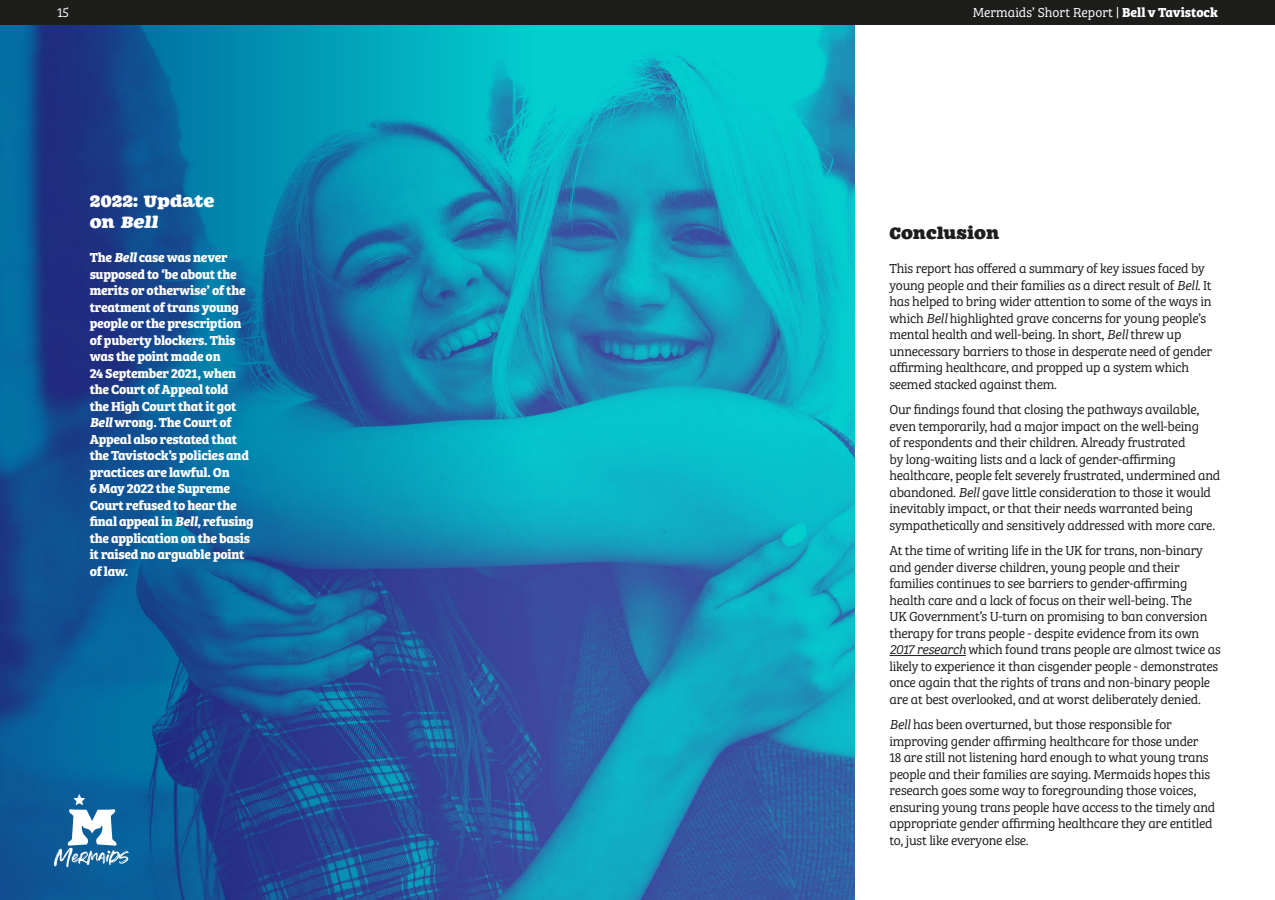
<style>
.page{position:relative;width:1275px;height:900px;background:#fff}
.page>*{position:absolute;margin:0;border:0;box-sizing:border-box;transform-origin:0 0}
.t1{font:900 16.8px/21px "Westin";color:#fff}
.t2{font:900 16.8px "Westin";color:#1d1d1b}
.t3{font:13.5px/16.5px "Bree Serif Lt";letter-spacing:-.02em;color:#1d1d1b}
.t4{font:700 13.5px/16.5px "Bree Serif";letter-spacing:-.02em;color:#fff}
.t5{font:13.5px "Bree Serif Lt";color:#fff}
.s1{font-family:"Bree Serif";font-weight:700}
.s2{font-style:italic}
</style>
<div class="page">
<img style="left:578px;top:25px;width:277px;height:875px">
<svg style="left:0;top:25px;width:578px;height:875px;background:#146aa1"></svg>
<hr style="left:890px;top:655px;width:76px;height:1px;background:#1d1d1b">
<svg style="left:54px;top:794px;width:75px;height:73px"></svg>
<div style="left:0;top:0;width:1275px;height:25px;background:#1d1d1b"></div>
<p class="t5" style="left:57px;top:3px;width:13px">15</p>
<p class="t5" style="left:973px;top:3px;width:247px">Mermaids’ Short Report | <span class="s1">Bell v Tavistock</span></p>
<p class="t1" style="left:90px;top:191px;width:126px">2022: Update o n Bell</p>
<p class="t4" style="left:90px;top:249px;width:165px">The <span class="s2">Bell</span> case was never supposed to ‘be about the merits or otherwise’ of the treatment of trans young people or the prescription of puberty blockers. This was the point made on<br>24 September 2021, when the Court of Appeal told<br>the High Court that it got<br><span class="s2">Bell</span> wrong. The Court of<br>Appeal also restated that the Tavistock’s policies and practices are lawful. On<br>6 May 2022 the Supreme<br>Court refused to hear the final appeal in <span class="s2">Bell</span>, refusing the application on the basis it raised no arguable point of law.</p>
<p class="t2" style="left:890px;top:222px;width:112px">Conclusion</p>
<p class="t3" style="left:890px;top:260px;width:324px">This report has offered a summary of key issues faced by young people and their families as a direct result of <span class="s2">Bell</span>. It has helped to bring wider attention to some of the ways in which <span class="s2">Bell</span> highlighted grave concerns for young people’s mental health and well-being. In short, <span class="s2">Bell</span> threw up unnecessary barriers to those in desperate need of gender affirming healthcare, and propped up a system which seemed stacked against them.</p>
<p class="t3" style="left:890px;top:401px;width:332px">Our findings found that closing the pathways available, even temporarily, had a major impact on the well-being<br>of respondents and their children. Already frustrated<br>by long-waiting lists and a lack of gender-affirming healthcare, people felt severely frustrated, undermined and abandoned. <span class="s2">Bell</span> gave little consideration to those it would inevitably impact, or that their needs warranted being sympathetically and sensitively addressed with more care.</p>
<p class="t3" style="left:890px;top:542px;width:333px">At the time of writing life in the UK for trans, non-binary and gender diverse children, young people and their families continues to see barriers to gender-affirming health care and a lack of focus on their well-being. The<br>UK Government’s U-turn on promising to ban conversion therapy for trans people - despite evidence from its own <span class="s2">2017 research</span> which found trans people are almost twice as likely to experience it than cisgender people - demonstrates once again that the rights of trans and non-binary people are at best overlooked, and at worst deliberately denied.</p>
<p class="t3" style="left:890px;top:716px;width:327px"><span class="s2">Bell</span> has been overturned, but those responsible for improving gender affirming healthcare for those under<br>18 are still not listening hard enough to what young trans people and their families are saying. Mermaids hopes this research goes some way to foregrounding those voices, ensuring young trans people have access to the timely and appropriate gender affirming healthcare they are entitled to, just like everyone else.</p>
</div>
